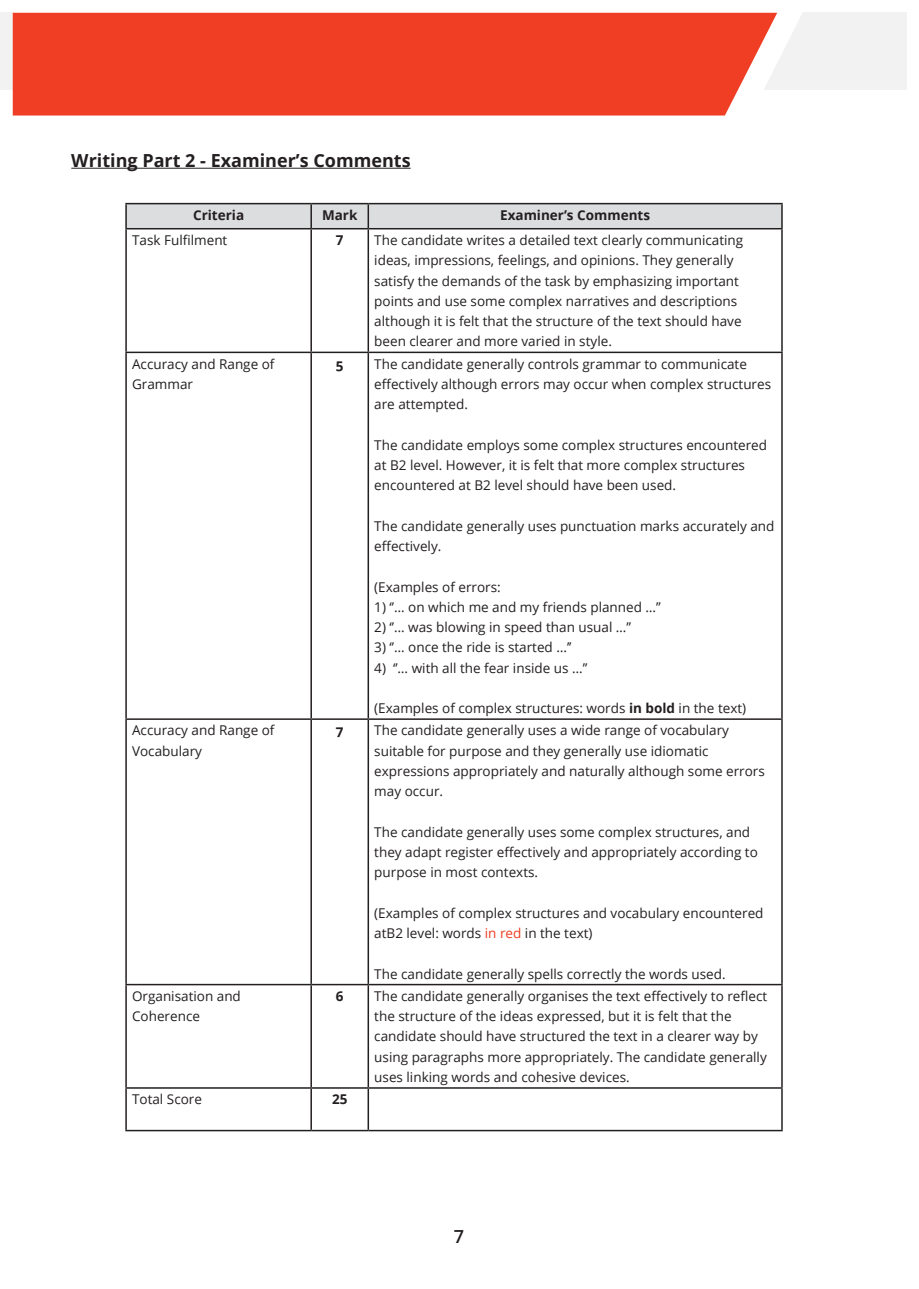
<style>
.page{position:relative;width:919px;height:1289px;background:#fff}
.page>*{position:absolute;margin:0;border:0;box-sizing:border-box;transform-origin:0 0}
.Normal_wrd_1{font:700 18px "Open Sans";color:#231f20}
.t1{font:600 18px "Open Sans";color:#231f20}
.List_Paragraph_wrd_1{font:13.5px/20.2px "Open Sans";color:#231f20}
.List_Paragraph_wrd_1-2{font:700 13.5px "Open Sans";color:#231f20}
.s1{font-weight:700}
.s2{color:#ef3c23}
</style>
<div class="page">
<svg style="left:0;top:13px;width:13px;height:77px"></svg>
<div style="left:777px;top:13px;width:129px;height:77px;background:#f2f2f2"></div>
<div style="left:13px;top:13px;width:764px;height:102px;background:#ef3e24"></div>
<hr style="left:71px;top:168px;width:339px;height:1px;background:#231f20">
<hr style="left:125px;top:203px;width:186px;height:1px;background:#231f20">
<hr style="left:125px;top:204px;width:2px;height:24px;background:#231f20">
<hr style="left:311px;top:203px;width:57px;height:1px;background:#231f20">
<hr style="left:368px;top:203px;width:414px;height:1px;background:#231f20">
<div style="left:126px;top:204px;width:656px;height:24px;background:#dcddde"></div>
<hr style="left:125px;top:228px;width:186px;height:1px;background:#231f20">
<hr style="left:125px;top:229px;width:2px;height:122px;background:#231f20">
<hr style="left:311px;top:228px;width:57px;height:1px;background:#231f20">
<hr style="left:310px;top:229px;width:2px;height:122px;background:#231f20">
<hr style="left:368px;top:228px;width:414px;height:1px;background:#231f20">
<hr style="left:367px;top:229px;width:2px;height:122px;background:#231f20">
<hr style="left:781px;top:229px;width:1px;height:122px;background:#231f20">
<hr style="left:125px;top:351px;width:186px;height:2px;background:#231f20">
<hr style="left:125px;top:353px;width:2px;height:365px;background:#231f20">
<hr style="left:311px;top:351px;width:57px;height:2px;background:#231f20">
<hr style="left:310px;top:353px;width:2px;height:365px;background:#231f20">
<hr style="left:368px;top:351px;width:414px;height:2px;background:#231f20">
<hr style="left:367px;top:353px;width:2px;height:365px;background:#231f20">
<hr style="left:781px;top:353px;width:1px;height:365px;background:#231f20">
<hr style="left:125px;top:718px;width:186px;height:2px;background:#231f20">
<hr style="left:125px;top:720px;width:2px;height:263px;background:#231f20">
<hr style="left:311px;top:718px;width:57px;height:2px;background:#231f20">
<hr style="left:310px;top:720px;width:2px;height:263px;background:#231f20">
<hr style="left:368px;top:718px;width:414px;height:2px;background:#231f20">
<hr style="left:367px;top:720px;width:2px;height:263px;background:#231f20">
<hr style="left:781px;top:720px;width:1px;height:263px;background:#231f20">
<hr style="left:125px;top:983px;width:186px;height:2px;background:#231f20">
<hr style="left:125px;top:985px;width:2px;height:102px;background:#231f20">
<hr style="left:311px;top:983px;width:57px;height:2px;background:#231f20">
<hr style="left:310px;top:985px;width:2px;height:102px;background:#231f20">
<hr style="left:368px;top:983px;width:414px;height:2px;background:#231f20">
<hr style="left:367px;top:985px;width:2px;height:102px;background:#231f20">
<hr style="left:781px;top:985px;width:1px;height:102px;background:#231f20">
<hr style="left:125px;top:1087px;width:186px;height:1px;background:#231f20">
<hr style="left:125px;top:1088px;width:2px;height:41px;background:#231f20">
<hr style="left:311px;top:1087px;width:57px;height:1px;background:#231f20">
<hr style="left:310px;top:1088px;width:2px;height:41px;background:#231f20">
<hr style="left:368px;top:1087px;width:414px;height:1px;background:#231f20">
<hr style="left:367px;top:1088px;width:2px;height:41px;background:#231f20">
<hr style="left:781px;top:1088px;width:1px;height:41px;background:#231f20">
<hr style="left:125px;top:1129px;width:186px;height:2px;background:#231f20">
<hr style="left:311px;top:1129px;width:57px;height:2px;background:#231f20">
<hr style="left:368px;top:1129px;width:414px;height:2px;background:#231f20">
<p class="Normal_wrd_1" style="left:71px;top:148px;width:341px">Writing Part 2 - Examiner’s Comments</p>
<p class="List_Paragraph_wrd_1-2" style="left:193px;top:205px;width:53px">Criteria</p>
<p class="List_Paragraph_wrd_1-2" style="left:322px;top:205px;width:37px">Mark</p>
<p class="List_Paragraph_wrd_1-2" style="left:500px;top:205px;width:151px">Examiner’s Comments</p>
<p class="List_Paragraph_wrd_1" style="left:132px;top:230px;width:97px">Task Fulfilment</p>
<p class="List_Paragraph_wrd_1-2" style="left:336px;top:231px;width:9px">7</p>
<p class="List_Paragraph_wrd_1" style="left:374px;top:230px;width:370px">The candidate writes a detailed text clearly communicating ideas, impressions, feelings, and opinions. They generally satisfy the demands of the task by emphasizing important points and use some complex narratives and descriptions although it is felt that the structure of the text should have been clearer and more varied in style.</p>
<p class="List_Paragraph_wrd_1" style="left:132px;top:353px;width:144px">Accuracy and Range of<br>Grammar</p>
<p class="List_Paragraph_wrd_1-2" style="left:336px;top:354px;width:9px">5</p>
<p class="List_Paragraph_wrd_1" style="left:374px;top:353px;width:398px">The candidate generally controls grammar to communicate effectively although errors may occur when complex structures are attempted.</p>
<p class="List_Paragraph_wrd_1" style="left:374px;top:434px;width:394px">The candidate employs some complex structures encountered at B2 level. However, it is felt that more complex structures encountered at B2 level should have been used.</p>
<p class="List_Paragraph_wrd_1" style="left:374px;top:515px;width:402px">The candidate generally uses punctuation marks accurately and effectively.</p>
<p class="List_Paragraph_wrd_1" style="left:374px;top:576px;width:128px">(Examples of errors:</p>
<p class="List_Paragraph_wrd_1" style="left:374px;top:596px;width:288px">1) ‘’… on which me and my friends planned …’’</p>
<p class="List_Paragraph_wrd_1" style="left:374px;top:616px;width:258px">2) ‘’… was blowing in speed than usual …’’</p>
<p class="List_Paragraph_wrd_1" style="left:374px;top:637px;width:199px">3) ‘’… once the ride is started …’’</p>
<p class="List_Paragraph_wrd_1" style="left:374px;top:657px;width:214px">4) ‘’… with all the fear inside us …’’</p>
<p class="List_Paragraph_wrd_1" style="left:374px;top:697px;width:373px">(Examples of complex structures: words <span class="s1">in bold</span> in the text)</p>
<p class="List_Paragraph_wrd_1" style="left:132px;top:720px;width:144px">Accuracy and Range of<br>Vocabulary</p>
<p class="List_Paragraph_wrd_1-2" style="left:336px;top:721px;width:9px">7</p>
<p class="List_Paragraph_wrd_1" style="left:374px;top:720px;width:392px">The candidate generally uses a wide range of vocabulary suitable for purpose and they generally use idiomatic expressions appropriately and naturally although some errors may occur.</p>
<p class="List_Paragraph_wrd_1" style="left:374px;top:821px;width:385px">The candidate generally uses some complex structures, and they adapt register effectively and appropriately according to purpose in most contexts.</p>
<p class="List_Paragraph_wrd_1" style="left:374px;top:902px;width:391px">(Examples of complex structures and vocabulary encountered atB2 level: words <span class="s2">in red</span> in the text)</p>
<p class="List_Paragraph_wrd_1" style="left:374px;top:963px;width:353px">The candidate generally spells correctly the words used.</p>
<p class="List_Paragraph_wrd_1" style="left:132px;top:985px;width:110px">Organisation and<br>Coherence</p>
<p class="List_Paragraph_wrd_1-2" style="left:336px;top:986px;width:9px">6</p>
<p class="List_Paragraph_wrd_1" style="left:374px;top:985px;width:394px">The candidate generally organises the text effectively to reflect the structure of the ideas expressed, but it is felt that the candidate should have structured the text in a clearer way by using paragraphs more appropriately. The candidate generally uses linking words and cohesive devices.</p>
<p class="List_Paragraph_wrd_1" style="left:132px;top:1088px;width:71px">Total Score</p>
<p class="List_Paragraph_wrd_1-2" style="left:332px;top:1089px;width:17px">25</p>
<h1 class="t1" style="left:454px;top:1223px;width:12px">7</h1>
</div>
